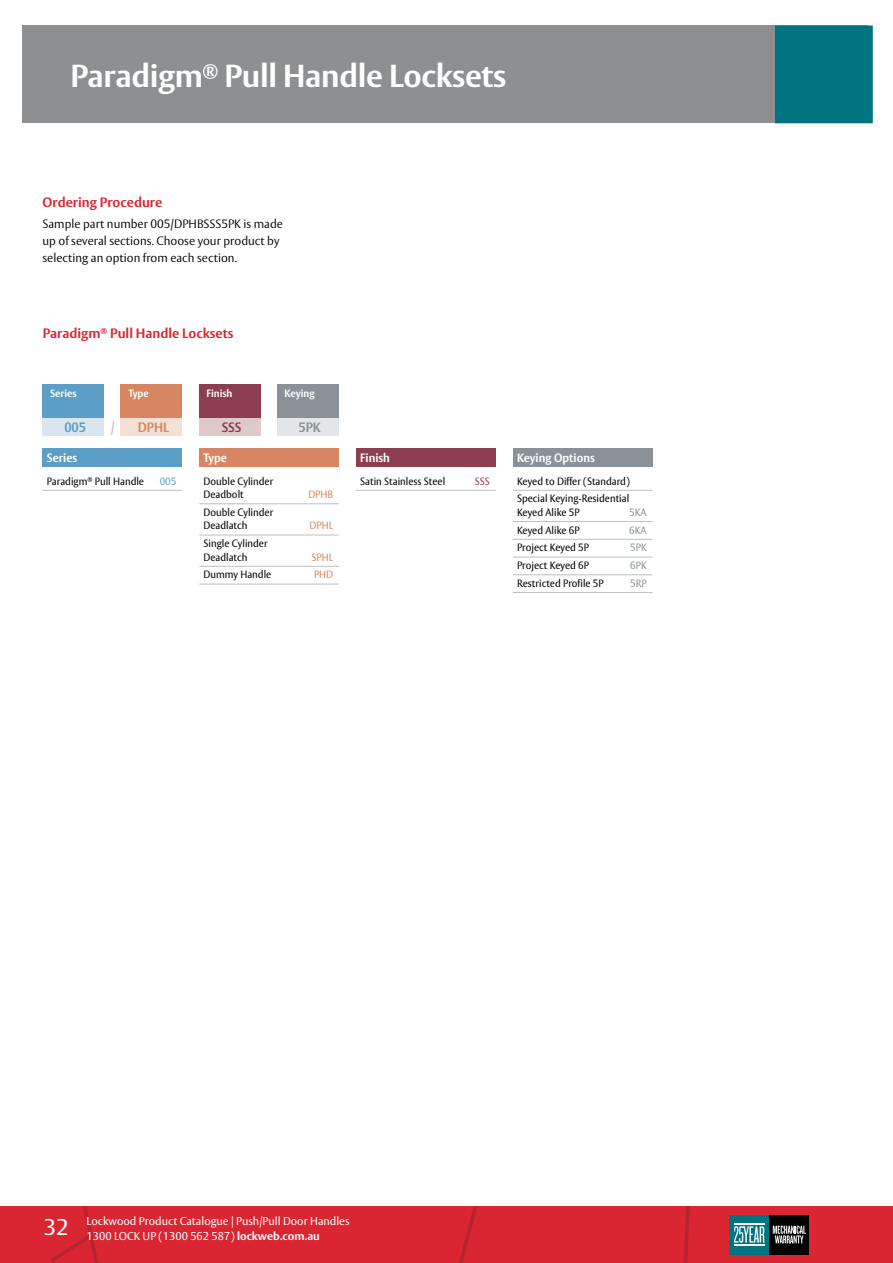
<style>
.page{position:relative;width:893px;height:1263px;background:#fff}
.page>*{position:absolute;margin:0;border:0;box-sizing:border-box;transform-origin:0 0}
.t1{font:700 31.5px "ASSA Vesta";letter-spacing:-.01em;color:#fff}
.t2{font:22.5px "ASSA Vesta";color:#fff}
.t3{font:700 13.5px "ASSA Vesta";color:#d92632}
.t4{font:700 13.5px "ASSA Vesta";color:#d88661;scale:.95 1}
.t5{font:700 13.5px "ASSA Vesta";color:#5b9fc6;scale:.95 1}
.t6{font:700 13.5px "ASSA Vesta";color:#8d3f51;scale:.95 1}
.t7{font:700 13.5px "ASSA Vesta";color:#8a9297;scale:.95 1}
.t8{font:700 13.5px "ASSA Vesta";color:#bcbec0;scale:.95 1}
.t9{font:300 12px/16.8px "ASSA Vesta";color:#000}
.t10{font:700 12px "ASSA Vesta";color:#fff;scale:.95 1}
.t11{font:11.25px/15px "ASSA Vesta";color:#fff}
.t12{font:10.5px/13.5px "ASSA Vesta";color:#000;scale:.95 1}
.t13{font:700 10.5px "ASSA Vesta";color:#fff;scale:.95 1}
.t14{font:10.5px "ASSA Vesta";color:#d88661;scale:.95 1}
.t15{font:10.5px "ASSA Vesta";color:#8a9297;scale:.95 1}
.t16{font:10.5px "ASSA Vesta";color:#5b9fc6;scale:.95 1}
.t17{font:10.5px "ASSA Vesta";color:#8d3f51;scale:.95 1}
.s1{font-weight:700}
</style>
<div class="page">
<div style="left:0;top:1206px;width:893px;height:57px;background:#d92632"></div>
<svg style="left:58px;top:1206px;width:37px;height:34px"></svg>
<div style="left:22px;top:26px;width:846px;height:97px;background:#8d8f91"></div>
<div style="left:775px;top:26px;width:98px;height:97px;background:#007481"></div>
<div style="left:729px;top:1215px;width:40px;height:40px;background:#007481"></div>
<div style="left:769px;top:1215px;width:40px;height:40px;background:#000"></div>
<svg style="left:773px;top:1225px;width:33px;height:18px"></svg>
<svg style="left:734px;top:1226px;width:31px;height:17px"></svg>
<hr style="left:734px;top:1224px;width:31px;height:1px;background:#fff">
<hr style="left:734px;top:1244px;width:31px;height:1px;background:#fff">
<hr style="left:43px;top:490px;width:139px;height:1px;background:#bcbec0">
<div style="left:43px;top:448px;width:139px;height:19px;background:#5b9fc6"></div>
<hr style="left:199px;top:503px;width:140px;height:1px;background:#bcbec0">
<hr style="left:199px;top:535px;width:140px;height:1px;background:#bcbec0">
<hr style="left:199px;top:566px;width:140px;height:1px;background:#bcbec0">
<hr style="left:199px;top:584px;width:140px;height:1px;background:#bcbec0">
<div style="left:199px;top:448px;width:140px;height:19px;background:#d88661"></div>
<hr style="left:356px;top:490px;width:140px;height:1px;background:#bcbec0">
<div style="left:356px;top:448px;width:139px;height:19px;background:#8d3f51"></div>
<hr style="left:513px;top:490px;width:139px;height:1px;background:#bcbec0">
<hr style="left:513px;top:521px;width:139px;height:1px;background:#bcbec0">
<hr style="left:513px;top:539px;width:139px;height:1px;background:#bcbec0">
<hr style="left:513px;top:557px;width:139px;height:1px;background:#bcbec0">
<hr style="left:513px;top:574px;width:139px;height:1px;background:#bcbec0">
<hr style="left:513px;top:592px;width:139px;height:1px;background:#bcbec0">
<div style="left:513px;top:448px;width:139px;height:19px;background:#8a9297"></div>
<div style="left:43px;top:385px;width:61px;height:51px;background:#5b9fc6"></div>
<div style="left:43px;top:418px;width:61px;height:18px;background:#dae5ef"></div>
<div style="left:121px;top:385px;width:61px;height:51px;background:#d88661"></div>
<div style="left:121px;top:418px;width:61px;height:18px;background:#f4e1d5"></div>
<div style="left:199px;top:385px;width:61px;height:51px;background:#8d3f51"></div>
<div style="left:199px;top:418px;width:61px;height:18px;background:#decaca"></div>
<div style="left:277px;top:385px;width:61px;height:51px;background:#8a9297"></div>
<div style="left:277px;top:418px;width:61px;height:18px;background:#e2e6e8"></div>
<h1 class="t1" style="left:70px;top:56px;width:437px">Paradigm<sup>®</sup> Pull Handle Locksets</h1>
<p class="t3" style="left:43px;top:194px;width:121px">Ordering Procedure</p>
<p class="t9" style="left:43px;top:216px;width:242px">Sample part number 005/DPHBSSS5PK is made up of several sections. Choose your product by selecting an option from each section.</p>
<p class="t3" style="left:43px;top:325px;width:192px">Paradigm<sup>®</sup> Pull Handle Locksets</p>
<p class="t13" style="left:50px;top:387px;width:30px">Series</p>
<p class="t5" style="left:64px;top:419px;width:24px">005</p>
<p class="t8" style="left:111px;top:419px;width:6px">/</p>
<p class="t13" style="left:128px;top:387px;width:23px">Type</p>
<p class="t4" style="left:138px;top:419px;width:35px">DPHL</p>
<p class="t13" style="left:206px;top:387px;width:29px">Finish</p>
<p class="t6" style="left:222px;top:419px;width:22px">SSS</p>
<p class="t13" style="left:285px;top:387px;width:33px">Keying</p>
<p class="t7" style="left:298px;top:419px;width:25px">5PK</p>
<p class="t10" style="left:47px;top:450px;width:34px">Series</p>
<p class="t12" style="left:47px;top:475px;width:104px">Paradigm<sup>®</sup> Pull Handle</p>
<p class="t16" style="left:160px;top:475px;width:19px">005</p>
<p class="t10" style="left:204px;top:450px;width:26px">Type</p>
<p class="t12" style="left:204px;top:475px;width:75px">Double Cylinder<br>Deadbolt</p>
<p class="t14" style="left:308px;top:488px;width:28px">DPHB</p>
<p class="t12" style="left:204px;top:506px;width:75px">Double Cylinder<br>Deadlatch</p>
<p class="t14" style="left:310px;top:519px;width:26px">DPHL</p>
<p class="t12" style="left:204px;top:537px;width:69px">Single Cylinder<br>Deadlatch</p>
<p class="t14" style="left:312px;top:551px;width:24px">SPHL</p>
<p class="t12" style="left:204px;top:568px;width:73px">Dummy Handle</p>
<p class="t14" style="left:314px;top:568px;width:22px">PHD</p>
<p class="t10" style="left:360px;top:450px;width:33px">Finish</p>
<p class="t12" style="left:360px;top:475px;width:91px">Satin Stainless Steel</p>
<p class="t17" style="left:475px;top:475px;width:17px">SSS</p>
<p class="t10" style="left:517px;top:450px;width:83px">Keying Options</p>
<p class="t12" style="left:517px;top:472px;width:120px;line-height:17.7px">Keyed to Differ (Standard)<br>Special Keying‑Residential</p>
<p class="t12" style="left:517px;top:506px;width:67px">Keyed Alike 5P</p>
<p class="t15" style="left:629px;top:506px;width:20px">5KA</p>
<p class="t12" style="left:517px;top:524px;width:67px">Keyed Alike 6P</p>
<p class="t15" style="left:629px;top:524px;width:20px">6KA</p>
<p class="t12" style="left:517px;top:541px;width:77px">Project Keyed 5P</p>
<p class="t15" style="left:630px;top:541px;width:19px">5PK</p>
<p class="t12" style="left:517px;top:559px;width:77px">Project Keyed 6P</p>
<p class="t15" style="left:630px;top:559px;width:19px">6PK</p>
<p class="t12" style="left:517px;top:577px;width:93px">Restricted Profile 5P</p>
<p class="t15" style="left:630px;top:577px;width:19px">5RP</p>
<h2 class="t2" style="left:44px;top:1214px;width:26px">32</h2>
<p class="t11" style="left:86px;top:1214px;width:265px">Lockwood Product Catalogue | Push/Pull Door Handles<br>1300 LOCK UP (1300 562 587) <span class="s1">lockweb.com.au</span></p>
</div>
